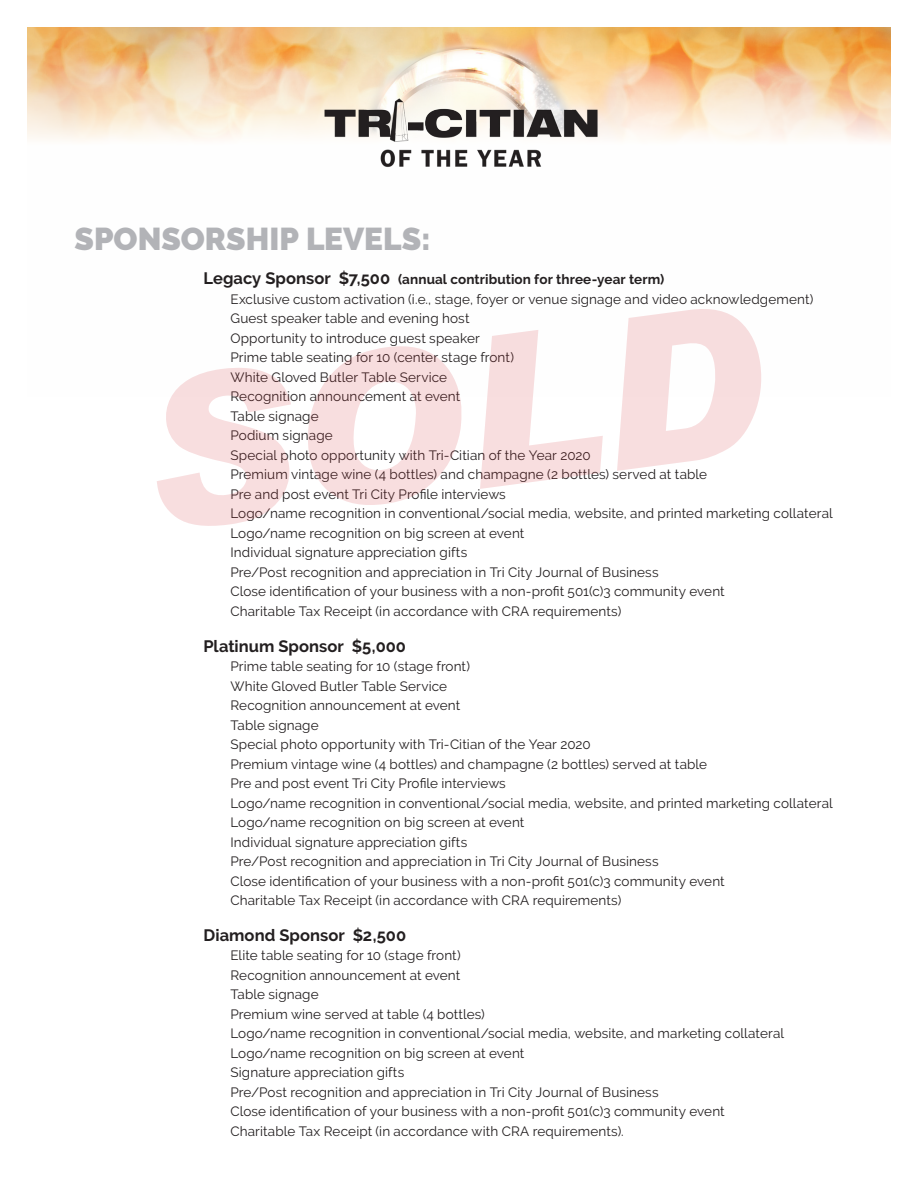
<style>
.page{position:relative;width:918px;height:1188px;background:#fff}
.page>*{position:absolute;margin:0;border:0;box-sizing:border-box;transform-origin:0 0}
.t1{font:900 31.5px "Raleway";letter-spacing:.005em;color:#b2b3b7}
.t2{font:700 16.5px "Raleway";color:#231f20}
.t3{font:13.5px/19.5px "Raleway";letter-spacing:.01em;color:#231f20}
.t4{font:700 13.5px "Raleway";letter-spacing:.01em;color:#231f20}
.s1{font-size:16.5px}
</style>
<div class="page">
<img style="left:27px;top:27px;width:864px;height:115px">
<svg style="left:157px;top:309px;width:604px;height:217px"></svg>
<img style="left:320px;top:39px;width:279px;height:128px">
<p class="t1" style="left:75px;top:221px;width:358px">SPONSORSHIP LEVELS:</p>
<p class="t4" style="left:203px;top:272px;width:463px"><span class="s1">Legacy Sponsor $7,500</span> (annual contribution for three-year term)</p>
<p class="t3" style="left:230px;top:289px;width:604px">Exclusive custom activation (i.e., stage, foyer or venue signage and video acknowledgement)<br>Guest speaker table and evening host<br>Opportunity to introduce guest speaker<br>Prime table seating for 10 (center stage front)<br>White Gloved Butler Table Service<br>Recognition announcement at event<br>Table signage<br>Podium signage<br>Special photo opportunity with Tri-Citian of the Year 2020<br>Premium vintage wine (4 bottles) and champagne (2 bottles) served at table<br>Pre and post event Tri City Profile interviews<br>Logo/name recognition in conventional/social media, website, and printed marketing collateral Logo/name recognition on big screen at event<br>Individual signature appreciation gifts<br>Pre/Post recognition and appreciation in Tri City Journal of Business<br>Close identification of your business with a non-profit 501(c)3 community event<br>Charitable Tax Receipt (in accordance with CRA requirements)</p>
<p class="t2" style="left:203px;top:636px;width:204px">Platinum Sponsor $5,000</p>
<p class="t3" style="left:230px;top:657px;width:604px">Prime table seating for 10 (stage front)<br>White Gloved Butler Table Service<br>Recognition announcement at event<br>Table signage<br>Special photo opportunity with Tri-Citian of the Year 2020<br>Premium vintage wine (4 bottles) and champagne (2 bottles) served at table<br>Pre and post event Tri City Profile interviews<br>Logo/name recognition in conventional/social media, website, and printed marketing collateral Logo/name recognition on big screen at event<br>Individual signature appreciation gifts<br>Pre/Post recognition and appreciation in Tri City Journal of Business<br>Close identification of your business with a non-profit 501(c)3 community event<br>Charitable Tax Receipt (in accordance with CRA requirements)</p>
<p class="t2" style="left:203px;top:926px;width:204px">Diamond Sponsor $2,500</p>
<p class="t3" style="left:230px;top:946px;width:555px">Elite table seating for 10 (stage front)<br>Recognition announcement at event<br>Table signage<br>Premium wine served at table (4 bottles)<br>Logo/name recognition in conventional/social media, website, and marketing collateral Logo/name recognition on big screen at event<br>Signature appreciation gifts<br>Pre/Post recognition and appreciation in Tri City Journal of Business<br>Close identification of your business with a non-profit 501(c)3 community event Charitable Tax Receipt (in accordance with CRA requirements).</p>
</div>
